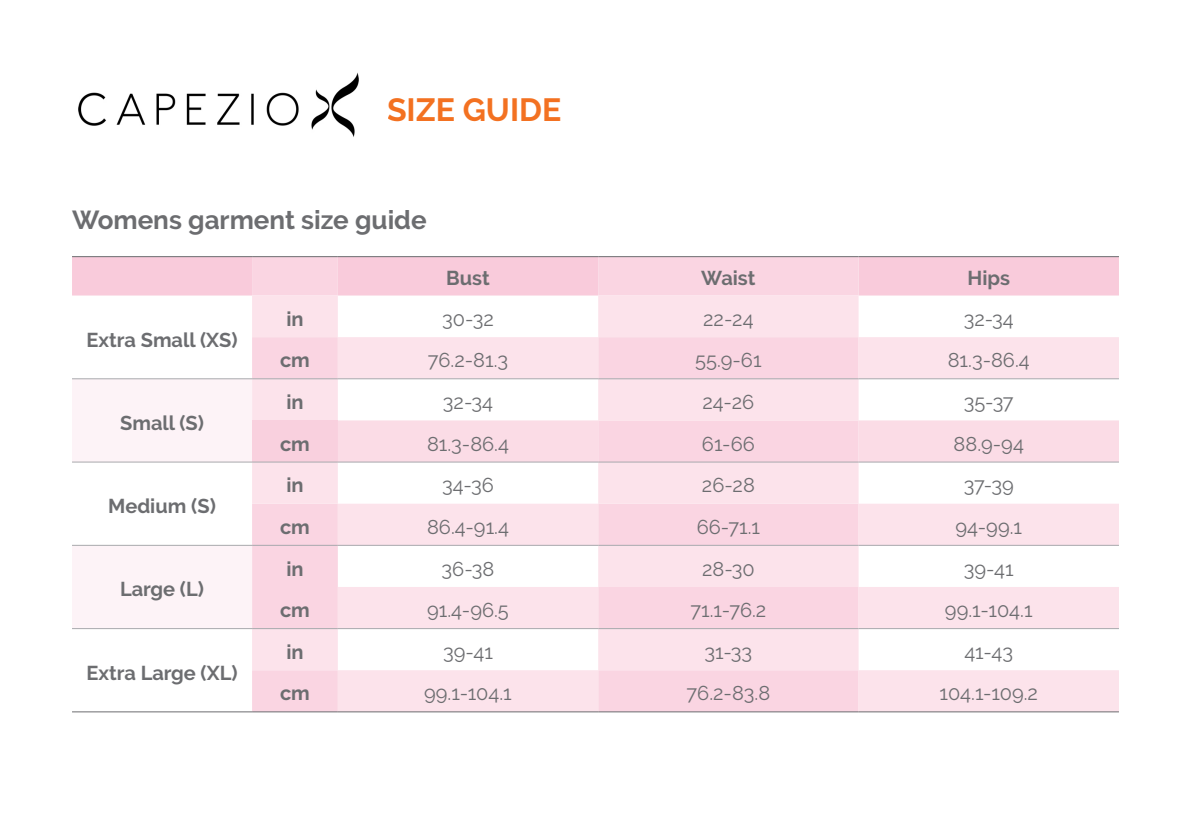
<style>
.page{position:relative;width:1191px;height:840px;background:#fff}
.page>*{position:absolute;margin:0;border:0;box-sizing:border-box;transform-origin:0 0}
.t1{font:700 32px "Raleway";color:#f37121}
.t2{font:700 26px "Raleway";color:#6c6d70}
.t3{font:20px "Raleway";color:#6c6d70}
.t4{font:700 20px "Raleway";color:#6c6d70}
</style>
<div class="page">
<div style="left:72px;top:257px;width:1047px;height:38px;background:#f9cbdb"></div>
<svg style="left:252px;top:257px;width:606px;height:38px;background:#f8d0de"></svg>
<svg style="left:252px;top:295px;width:867px;height:416px;fill:#fce3eb"></svg>
<svg style="left:72px;top:379px;width:180px;height:248px;fill:#fdf3f7"></svg>
<div style="left:252px;top:420px;width:86px;height:42px;background:#f9d0de"></div>
<div style="left:338px;top:420px;width:781px;height:41px;background:#fbdce6"></div>
<hr style="left:72px;top:711px;width:180px;height:1px;background:#6c6d70">
<hr style="left:72px;top:256px;width:180px;height:1px;background:#6c6d70">
<hr style="left:338px;top:256px;width:260px;height:1px;background:#6c6d70">
<hr style="left:858px;top:256px;width:261px;height:1px;background:#6c6d70">
<hr style="left:252px;top:256px;width:86px;height:1px;background:#6c6d70">
<hr style="left:598px;top:256px;width:260px;height:1px;background:#6c6d70">
<hr style="left:252px;top:711px;width:86px;height:1px;background:#6c6d70">
<hr style="left:598px;top:711px;width:260px;height:1px;background:#6c6d70">
<hr style="left:338px;top:711px;width:260px;height:1px;background:#6c6d70">
<hr style="left:858px;top:711px;width:261px;height:1px;background:#6c6d70">
<hr style="left:72px;top:378px;width:180px;height:1px;background:#a8a9ad">
<hr style="left:252px;top:378px;width:86px;height:1px;background:#a8a9ad">
<hr style="left:338px;top:378px;width:260px;height:1px;background:#a8a9ad">
<hr style="left:598px;top:378px;width:260px;height:1px;background:#a8a9ad">
<hr style="left:858px;top:378px;width:261px;height:1px;background:#a8a9ad">
<hr style="left:72px;top:461px;width:180px;height:1px;background:#a8a9ad">
<hr style="left:252px;top:461px;width:86px;height:1px;background:#a8a9ad">
<hr style="left:338px;top:461px;width:260px;height:1px;background:#a8a9ad">
<hr style="left:598px;top:461px;width:260px;height:1px;background:#a8a9ad">
<hr style="left:858px;top:461px;width:261px;height:1px;background:#a8a9ad">
<hr style="left:72px;top:544px;width:180px;height:1px;background:#a8a9ad">
<hr style="left:252px;top:544px;width:86px;height:1px;background:#a8a9ad">
<hr style="left:338px;top:544px;width:260px;height:1px;background:#a8a9ad">
<hr style="left:598px;top:544px;width:260px;height:1px;background:#a8a9ad">
<hr style="left:858px;top:544px;width:261px;height:1px;background:#a8a9ad">
<hr style="left:72px;top:627px;width:180px;height:1px;background:#a8a9ad">
<hr style="left:252px;top:627px;width:86px;height:1px;background:#a8a9ad">
<hr style="left:598px;top:627px;width:260px;height:1px;background:#a8a9ad">
<hr style="left:338px;top:627px;width:260px;height:1px;background:#a8a9ad">
<hr style="left:858px;top:627px;width:261px;height:1px;background:#a8a9ad">
<img style="left:78px;top:72px;width:281px;height:65px">
<p class="t1" style="left:387px;top:91px;width:176px">SIZE GUIDE</p>
<p class="t2" style="left:72px;top:205px;width:356px">Womens garment size guide</p>
<p class="t4" style="left:446px;top:267px;width:45px">Bust</p>
<p class="t4" style="left:701px;top:267px;width:56px">Waist</p>
<p class="t4" style="left:967px;top:267px;width:44px">Hips</p>
<p class="t4" style="left:87px;top:328px;width:152px">Extra Small (XS)</p>
<p class="t4" style="left:120px;top:411px;width:85px">Small (S)</p>
<p class="t4" style="left:108px;top:494px;width:109px">Medium (S)</p>
<p class="t4" style="left:120px;top:577px;width:85px">Large (L)</p>
<p class="t4" style="left:86px;top:660px;width:153px">Extra Large (XL)</p>
<p class="t4" style="left:286px;top:307px;width:19px">in</p>
<p class="t3" style="left:442px;top:307px;width:53px">30-32</p>
<p class="t3" style="left:703px;top:307px;width:52px">22-24</p>
<p class="t3" style="left:963px;top:307px;width:52px">32-34</p>
<p class="t4" style="left:280px;top:349px;width:31px">cm</p>
<p class="t3" style="left:428px;top:348px;width:82px">76.2-81.3</p>
<p class="t3" style="left:695px;top:348px;width:68px">55.9-61</p>
<p class="t3" style="left:947px;top:348px;width:83px">81.3-86.4</p>
<p class="t4" style="left:286px;top:390px;width:19px">in</p>
<p class="t3" style="left:443px;top:390px;width:52px">32-34</p>
<p class="t3" style="left:702px;top:390px;width:53px">24-26</p>
<p class="t3" style="left:964px;top:390px;width:51px">35-37</p>
<p class="t4" style="left:280px;top:432px;width:31px">cm</p>
<p class="t3" style="left:427px;top:431px;width:83px">81.3-86.4</p>
<p class="t3" style="left:702px;top:431px;width:54px">61-66</p>
<p class="t3" style="left:953px;top:431px;width:72px">88.9-94</p>
<p class="t4" style="left:286px;top:473px;width:19px">in</p>
<p class="t3" style="left:442px;top:473px;width:53px">34-36</p>
<p class="t3" style="left:702px;top:473px;width:54px">26-28</p>
<p class="t3" style="left:963px;top:473px;width:52px">37-39</p>
<p class="t4" style="left:280px;top:515px;width:31px">cm</p>
<p class="t3" style="left:427px;top:515px;width:83px">86.4-91.4</p>
<p class="t3" style="left:696px;top:515px;width:65px">66-71.1</p>
<p class="t3" style="left:955px;top:515px;width:68px">94-99.1</p>
<p class="t4" style="left:286px;top:556px;width:19px">in</p>
<p class="t3" style="left:441px;top:556px;width:54px">36-38</p>
<p class="t3" style="left:702px;top:556px;width:54px">28-30</p>
<p class="t3" style="left:963px;top:556px;width:51px">39-41</p>
<p class="t4" style="left:280px;top:598px;width:31px">cm</p>
<p class="t3" style="left:427px;top:598px;width:83px">91.4-96.5</p>
<p class="t3" style="left:690px;top:598px;width:77px">71.1-76.2</p>
<p class="t3" style="left:945px;top:598px;width:89px">99.1-104.1</p>
<p class="t4" style="left:286px;top:640px;width:19px">in</p>
<p class="t3" style="left:443px;top:639px;width:51px">39-41</p>
<p class="t3" style="left:704px;top:639px;width:49px">31-33</p>
<p class="t3" style="left:964px;top:639px;width:50px">41-43</p>
<p class="t4" style="left:280px;top:681px;width:31px">cm</p>
<p class="t3" style="left:424px;top:681px;width:89px">99.1-104.1</p>
<p class="t3" style="left:686px;top:681px;width:85px">76.2-83.8</p>
<p class="t3" style="left:939px;top:681px;width:100px">104.1-109.2</p>
</div>
